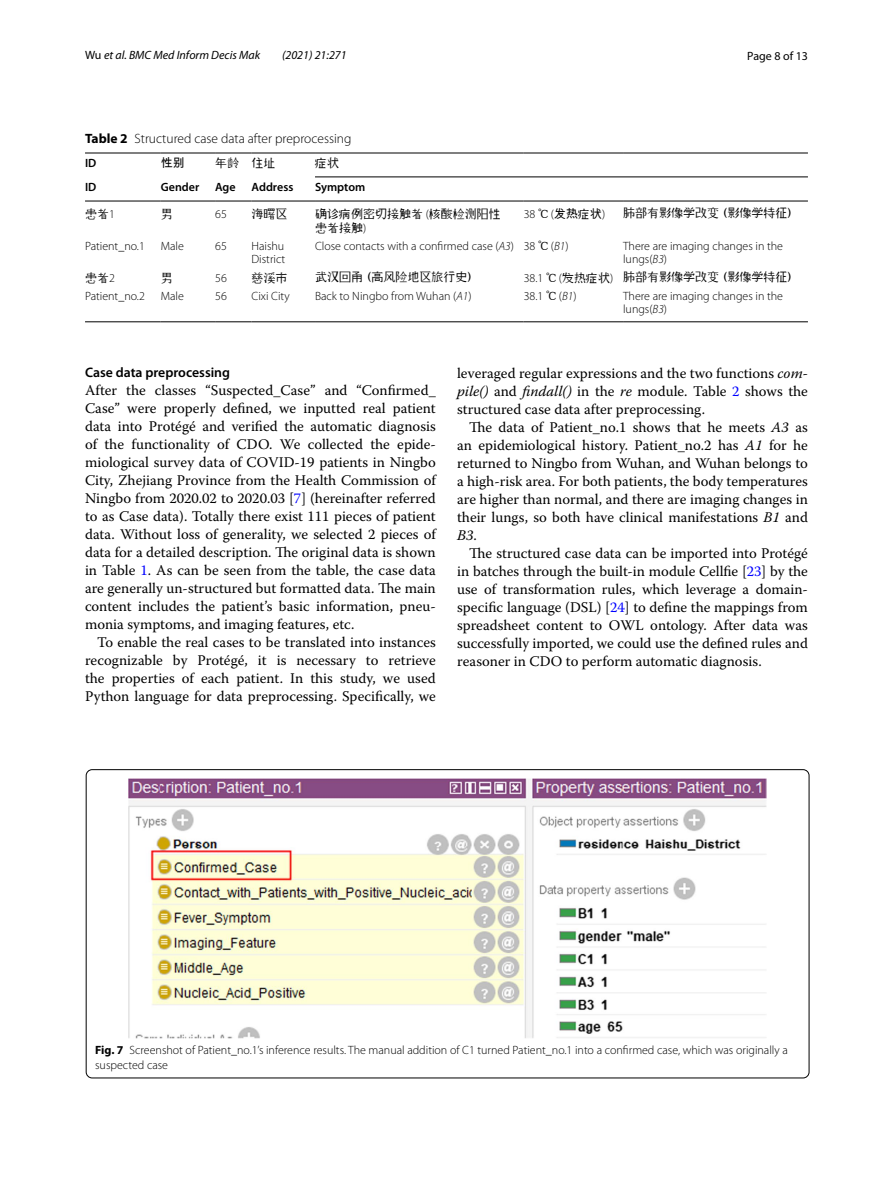
<style>
.page{position:relative;width:893px;height:1187px;background:#fff}
.page>*{position:absolute;margin:0;border:0;box-sizing:border-box;transform-origin:0 0}
.t1{font:14.7px/18px "Warnock Pro";color:#000;text-align:justify}
.t2{font:600 13.8px "Myriad Pro";color:#000}
.t3{font:300 13.5px "Myriad Pro";color:#000}
.t4{font:300 12px/13.5px "Myriad Pro";color:#000}
.t5{font:12px/13.5px "Code 2000";color:#000}
.t6{font:italic 12px "Myriad Pro";color:#000}
.t7{font:600 12px "Myriad Pro";color:#000}
.t8{font:12px "Myriad Pro";color:#000}
.t9{font:12px "Arial Unicode MS";color:#000}
.s1{font-style:normal}
.s2{font-weight:700}
.s3{font-family:"Myriad Pro";font-weight:300}
.s4{font-family:"Code 2000";font-weight:400}
.s5{font-family:"Arial Unicode MS";font-weight:400}
.s6{font-style:italic}
.s7{color:#00f}
</style>
<div class="page">
<hr style="left:85px;top:153px;width:76px;height:1px;background:#000">
<hr style="left:161px;top:153px;width:54px;height:1px;background:#000">
<hr style="left:215px;top:153px;width:37px;height:1px;background:#000">
<hr style="left:252px;top:153px;width:63px;height:1px;background:#000">
<hr style="left:315px;top:153px;width:209px;height:1px;background:#000">
<hr style="left:524px;top:153px;width:99px;height:1px;background:#000">
<hr style="left:623px;top:153px;width:185px;height:1px;background:#000">
<hr style="left:85px;top:201px;width:76px;height:1px;background:#000">
<hr style="left:161px;top:201px;width:54px;height:1px;background:#000">
<hr style="left:215px;top:201px;width:37px;height:1px;background:#000">
<hr style="left:252px;top:201px;width:63px;height:1px;background:#000">
<hr style="left:315px;top:201px;width:209px;height:1px;background:#000">
<hr style="left:524px;top:201px;width:99px;height:1px;background:#000">
<hr style="left:623px;top:201px;width:185px;height:1px;background:#000">
<hr style="left:85px;top:321px;width:76px;height:1px;background:#000">
<hr style="left:161px;top:321px;width:54px;height:1px;background:#000">
<hr style="left:215px;top:321px;width:37px;height:1px;background:#000">
<hr style="left:252px;top:321px;width:63px;height:1px;background:#000">
<hr style="left:315px;top:321px;width:209px;height:1px;background:#000">
<hr style="left:524px;top:321px;width:99px;height:1px;background:#000">
<hr style="left:623px;top:321px;width:185px;height:1px;background:#000">
<hr style="left:315px;top:177px;width:493px;height:1px;background:#000">
<img style="left:129px;top:778px;width:638px;height:260px">
<p class="t6" style="left:85px;top:48px;width:177px"><span class="s1">Wu</span> et al. BMC Med Inform Decis Mak</p>
<p class="t6" style="left:282px;top:48px;width:66px">(2021) 21:271</p>
<p class="t8" style="left:747px;top:48px;width:62px">Page 8 of 13</p>
<p class="t3" style="left:85px;top:131px;width:268px"><span class="s2">Table 2</span> Structured case data after preprocessing</p>
<p class="t7" style="left:85px;top:156px;width:13px">ID</p>
<p class="t9" style="left:161px;top:154px;width:25px">性别</p>
<p class="t5" style="left:215px;top:156px;width:62px">年龄 住址</p>
<p class="t5" style="left:315px;top:156px;width:25px">症状</p>
<p class="t7" style="left:85px;top:179px;width:13px">ID</p>
<p class="t7" style="left:161px;top:179px;width:40px">Gender</p>
<p class="t7" style="left:215px;top:179px;width:22px">Age</p>
<p class="t7" style="left:252px;top:179px;width:43px">Address</p>
<p class="t7" style="left:315px;top:179px;width:52px">Symptom</p>
<p class="t5" style="left:85px;top:207px;width:31px">患者<span class="s3">1</span></p>
<p class="t5" style="left:161px;top:207px;width:13px">男</p>
<p class="t4" style="left:215px;top:207px;width:13px">65</p>
<p class="t5" style="left:252px;top:207px;width:37px">海曙区</p>
<p class="t5" style="left:315px;top:207px;width:187px">确诊病例密切接触者 <span class="s3">(</span>核酸检测阳性患者接触<span class="s3">)</span></p>
<p class="t4" style="left:524px;top:207px;width:83px">38 <span class="s4">℃</span> (<span class="s5">发热</span><span class="s4">症</span><span class="s5">状</span>)</p>
<p class="t5" style="left:623px;top:206px;width:169px">肺部有影像学改变 (影像学特征)</p>
<p class="t4" style="left:85px;top:239px;width:61px">Patient_no.1</p>
<p class="t4" style="left:161px;top:239px;width:25px">Male</p>
<p class="t4" style="left:215px;top:239px;width:13px">65</p>
<p class="t4" style="left:252px;top:239px;width:35px">Haishu<br>District</p>
<p class="t4" style="left:315px;top:239px;width:255px">Close contacts with a confirmed case (<span class="s6">A3</span>) 38 <span class="s4">℃</span> (<span class="s6">B1</span>)</p>
<p class="t4" style="left:623px;top:239px;width:161px">There are imaging changes in the lungs(<span class="s6">B3</span>)</p>
<p class="t5" style="left:85px;top:271px;width:31px">患者<span class="s3">2</span></p>
<p class="t5" style="left:161px;top:271px;width:13px">男</p>
<p class="t4" style="left:215px;top:271px;width:13px">56</p>
<p class="t5" style="left:252px;top:271px;width:37px">慈溪市</p>
<p class="t5" style="left:315px;top:270px;width:157px">武汉回甬 (高风险地区旅行史)</p>
<p class="t5" style="left:524px;top:270px;width:269px"><span class="s3">38.1</span> ℃ <span class="s3">(</span>发热症状<span class="s3">)</span> 肺部有影像学改变 (影像学特征)</p>
<p class="t4" style="left:85px;top:289px;width:61px">Patient_no.2</p>
<p class="t4" style="left:161px;top:289px;width:25px">Male</p>
<p class="t4" style="left:215px;top:289px;width:13px">56</p>
<p class="t4" style="left:252px;top:289px;width:40px">Cixi City</p>
<p class="t4" style="left:315px;top:289px;width:158px">Back to Ningbo from Wuhan (<span class="s6">A1</span>)</p>
<p class="t4" style="left:524px;top:289px;width:54px">38.1 <span class="s4">℃</span> (<span class="s6">B1</span>)</p>
<p class="t4" style="left:623px;top:289px;width:161px">There are imaging changes in the lungs(<span class="s6">B3</span>)</p>
<p class="t2" style="left:85px;top:363px;width:147px">Case data preprocessing</p>
<p class="t1" style="left:85px;top:380px;width:352px">After the classes “Suspected_Case” and “Confirmed_ Case” were properly defined, we inputted real patient data into Protégé and verified the automatic diagnosis of the functionality of CDO. We collected the epide&shy;miological survey data of COVID-19 patients in Ningbo City, Zhejiang Province from the Health Commission of Ningbo from 2020.02 to 2020.03 [<span class="s7">7</span>] (hereinafter referred to as Case data). Totally there exist 111 pieces of patient data. Without loss of generality, we selected 2 pieces of data for a detailed description. The original data is shown in Table <span class="s7">1</span>. As can be seen from the table, the case data are generally un-structured but formatted data. The main content includes the patient’s basic information, pneu&shy;monia symptoms, and imaging features, etc.</p>
<p class="t1" style="left:85px;top:632px;width:352px;text-indent:12px">To enable the real cases to be translated into instances recognizable by Protégé, it is necessary to retrieve the properties of each patient. In this study, we used Python language for data preprocessing. Specifically, we</p>
<p class="t1" style="left:457px;top:364px;width:352px">leveraged regular expressions and the two functions <span class="s6">com&shy;pile()</span> and <span class="s6">findall()</span> in the <span class="s6">re</span> module. Table <span class="s7">2</span> shows the structured case data after preprocessing.</p>
<p class="t1" style="left:457px;top:418px;width:352px;text-indent:12px">The data of Patient_no.1 shows that he meets <span class="s6">A3</span> as an epidemiological history. Patient_no.2 has <span class="s6">A1</span> for he returned to Ningbo from Wuhan, and Wuhan belongs to a high-risk area. For both patients, the body temperatures are higher than normal, and there are imaging changes in their lungs, so both have clinical manifestations <span class="s6">B1</span> and <span class="s6">B3</span>.</p>
<p class="t1" style="left:457px;top:544px;width:352px;text-indent:12px">The structured case data can be imported into Protégé in batches through the built-in module Cellfie [<span class="s7">23</span>] by the use of transformation rules, which leverage a domain&shy;specific language (DSL) [<span class="s7">24</span>] to define the mappings from spreadsheet content to OWL ontology. After data was successfully imported, we could use the defined rules and reasoner in CDO to perform automatic diagnosis.</p>
<p class="t4" style="left:95px;top:1042px;width:694px;line-height:15px"><span class="s2">Fig. 7</span> Screenshot of Patient_no.1’s inference results. The manual addition of C1 turned Patient_no.1 into a confirmed case, which was originally a suspected case</p>
</div>
